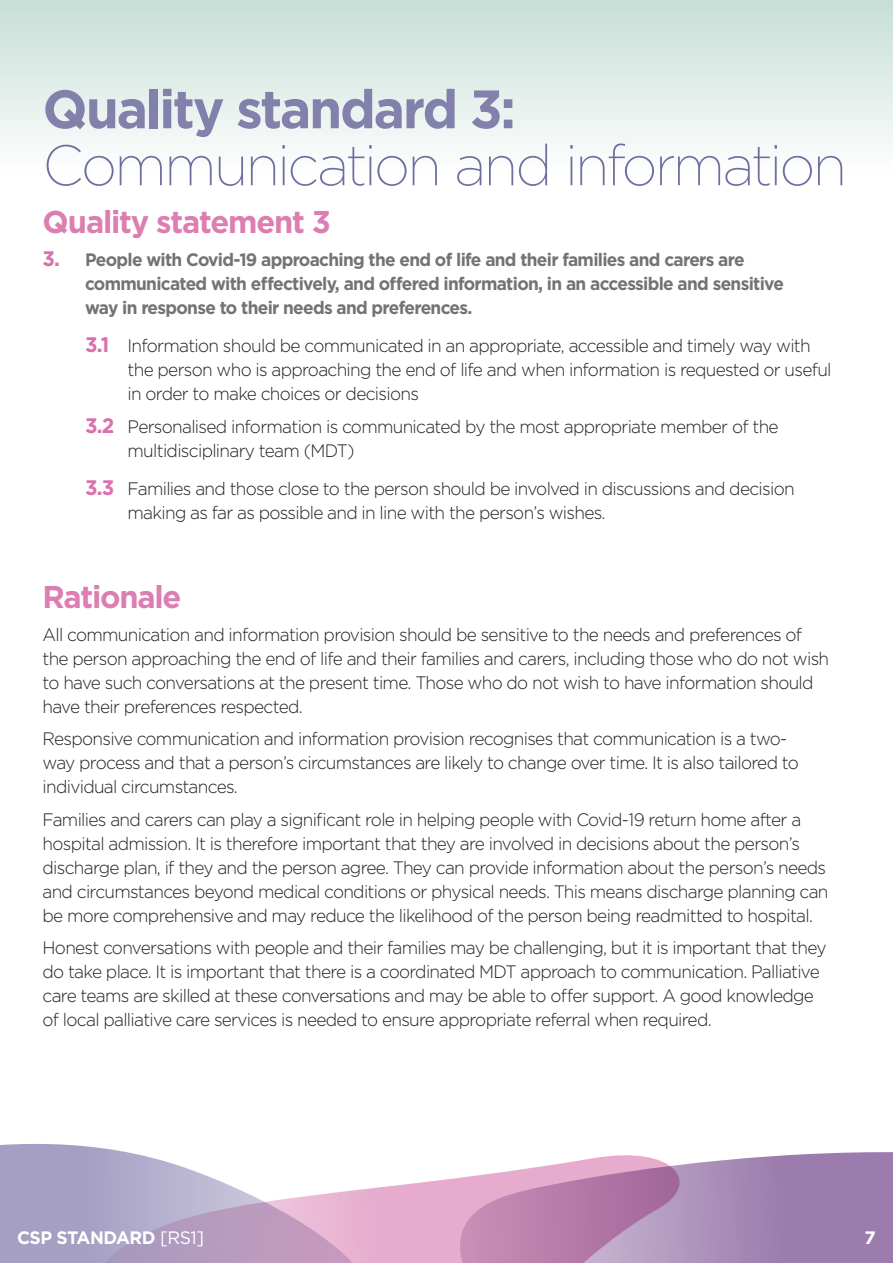
<style>
.page{position:relative;width:893px;height:1263px;background:#fff}
.page>*{position:absolute;margin:0;border:0;box-sizing:border-box;transform-origin:0 0}
.Thin_Headline{font:200 57px "Gotham";letter-spacing:-.045em;color:#6f6e9f}
.small_subhead{font:700 54px "Gotham";letter-spacing:-.04em;color:#8380ac}
.Quality_statement_1{font:700 31.5px "Gotham";letter-spacing:-.04em;color:#dd7eb3}
.Body_copy{font:700 31.5px "Gotham";letter-spacing:-.04em;color:#dd7eb3}
.Body_copy-2{font:300 18px/24px "Gotham";letter-spacing:-.04em;color:#231f20;scale:.96 1}
.Body_copy-3{font:700 18px/24px "Gotham";letter-spacing:-.04em;color:#727374;scale:.96 1}
.Body_copy-4{font:700 18px "Gotham";letter-spacing:-.025em;color:#fff}
.s1{font-size:21px;color:#d96fab}
.s2{font-weight:700;font-size:21px;color:#d96fab}
.s3{font-weight:400}
</style>
<div class="page">
<div style="left:0;top:1144px;width:125px;height:119px;background:#a59fc3"></div>
<svg style="left:688px;top:1152px;width:205px;height:111px;background:#a486b3"></svg>
<svg style="left:65px;top:1152px;width:623px;height:111px"></svg>
<div style="left:0;top:0;width:893px;height:293px;background:linear-gradient(to bottom,#cfe3dd,#fff)"></div>
<p class="small_subhead" style="left:43px;top:73px;width:475px">Quality standard 3:</p>
<p class="Thin_Headline" style="left:43px;top:130px;width:806px">Communication and information</p>
<p class="Quality_statement_1" style="left:43px;top:201px;width:290px">Quality statement 3</p>
<p class="Body_copy-3" style="left:85px;top:247px;width:729px;text-indent:-43px"><span class="s1">3.</span> People with Covid-19 approaching the end of life and their families and carers are communicated with effectively, and offered information, in an accessible and sensitive way in response to their needs and preferences.</p>
<p class="Body_copy-2" style="left:128px;top:333px;width:735px;text-indent:-43px"><span class="s2">3.1</span> Information should be communicated in an appropriate, accessible and timely way with the person who is approaching the end of life and when information is requested or useful in order to make choices or decisions</p>
<p class="Body_copy-2" style="left:128px;top:414px;width:680px;text-indent:-43px"><span class="s2">3.2</span> Personalised information is communicated by the most appropriate member of the multidisciplinary team (MDT)</p>
<p class="Body_copy-2" style="left:128px;top:476px;width:696px;text-indent:-43px"><span class="s2">3.3</span> Families and those close to the person should be involved in discussions and decision making as far as possible and in line with the person’s wishes.</p>
<p class="Body_copy" style="left:43px;top:576px;width:140px">Rationale</p>
<p class="Body_copy-2" style="left:43px;top:622px;width:821px">All communication and information provision should be sensitive to the needs and preferences of the person approaching the end of life and their families and carers, including those who do not wish to have such conversations at the present time. Those who do not wish to have information should have their preferences respected.</p>
<p class="Body_copy-2" style="left:43px;top:726px;width:789px">Responsive communication and information provision recognises that communication is a two&shy;way process and that a person’s circumstances are likely to change over time. It is also tailored to individual circumstances.</p>
<p class="Body_copy-2" style="left:43px;top:807px;width:820px">Families and carers can play a significant role in helping people with Covid-19 return home after a hospital admission. It is therefore important that they are involved in decisions about the person’s discharge plan, if they and the person agree. They can provide information about the person’s needs and circumstances beyond medical conditions or physical needs. This means discharge planning can be more comprehensive and may reduce the likelihood of the person being readmitted to hospital.</p>
<p class="Body_copy-2" style="left:43px;top:935px;width:818px">Honest conversations with people and their families may be challenging, but it is important that they do take place. It is important that there is a coordinated MDT approach to communication. Palliative care teams are skilled at these conversations and may be able to offer support. A good knowledge of local palliative care services is needed to ensure appropriate referral when required.</p>
<p class="Body_copy-4" style="left:17px;top:1226px;width:189px">CSP STANDARD <span class="s3">[RS1]</span></p>
<p class="Body_copy-4" style="left:865px;top:1226px;width:13px">7</p>
</div>
